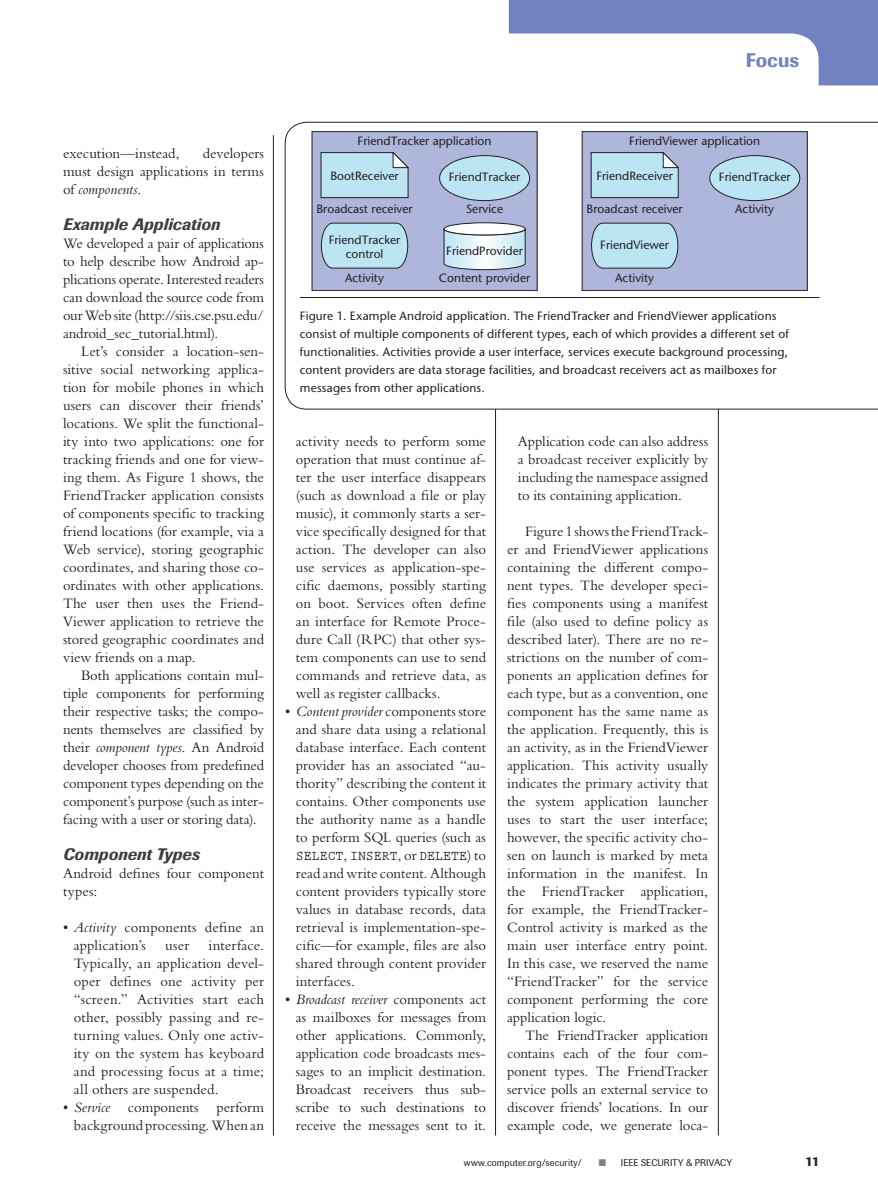
<style>
.page{position:relative;width:878px;height:1188px;background:#fff}
.page>*{position:absolute;margin:0;border:0;box-sizing:border-box;transform-origin:0 0}
.t1{font:500 19.5px "Imago";color:#7281c0}
.t2{font:italic 500 16.5px "Imago";letter-spacing:.005em;color:#3e3e3f}
.t3{font:15px/18px "Bembo Std";color:#231f20;text-align:justify}
.t4{font:700 13.5px "Prestige Elite Std";color:#231f20}
.t5{font:500 13.5px "Imago";color:#231f20}
.t6{font:500 12px/18px "Stone Sans Std";letter-spacing:.005em;color:#231f20;text-align:center}
.t7{font:9.75px "Imago";letter-spacing:.025em;color:#231f20}
.s1{font-style:italic}
.s2{font-family:"Bembo Std";font-weight:400;font-size:15px}
.s3{color:#808285}
</style>
<div class="page">
<svg style="left:509px;top:0;width:369px;height:85px"></svg>
<hr style="left:718px;top:135px;width:1px;height:1001px;background:#231f20">
<hr style="left:495px;top:135px;width:1px;height:1001px;background:#231f20">
<hr style="left:273px;top:135px;width:1px;height:1001px;background:#231f20">
<svg style="left:285px;top:122px;width:593px;height:288px"></svg>
<div style="left:300px;top:302px;width:519px;height:90px;background:#fff"></div>
<hr style="left:300px;top:297px;width:519px;height:1px;background:#231f20">
<h1 class="t1" style="left:745px;top:49px;width:55px">Focus</h1>
<p class="t3" style="left:63px;top:144px;width:202px;text-indent:140px">developers must design applications in terms of <span class="s1">components</span>.</p>
<p class="t2" style="left:63px;top:214px;width:158px">Example Application</p>
<p class="t3" style="left:63px;top:234px;width:202px">We developed a pair of applications to help describe how Android ap&shy;plications operate. Interested readers can download the source code from our Web site (http://siis.cse.psu.edu/ android_sec_tutorial.html).</p>
<p class="t3" style="left:63px;top:342px;width:202px;text-indent:18px">Let’s consider a location-sen&shy;sitive social networking applica&shy;tion for mobile phones in which users can discover their friends’ locations. We split the functional&shy;ity into two applications: one for tracking friends and one for view&shy;ing them. As Figure 1 shows, the FriendTracker application consists of components specific to tracking friend locations (for example, via a Web service), storing geographic coordinates, and sharing those co&shy;ordinates with other applications.<br>The user then uses the Friend-Viewer application to retrieve the stored geographic coordinates and view friends on a map.</p>
<p class="t3" style="left:63px;top:666px;width:202px;text-indent:18px">Both applications contain mul&shy;tiple components for performing their respective tasks; the compo&shy;nents themselves are classified by their <span class="s1">component types</span>. An Android developer chooses from predefined component types depending on the component’s purpose (such as inter&shy;facing with a user or storing data).</p>
<p class="t2" style="left:63px;top:844px;width:138px">Component Types</p>
<p class="t3" style="left:63px;top:864px;width:202px">Android defines four component types:</p>
<p class="t3" style="left:74px;top:918px;width:192px;text-indent:-11px">• <span class="s1">Activity</span> components define an application’s</p>
<p class="t3" style="left:63px;top:144px;width:118px">execution—instead,</p>
<p class="t3" style="left:74px;top:936px;width:192px;text-indent:135px">interface.<br>Typically, an application devel&shy;oper defines one activity per “screen.” Activities start each other, possibly passing and re&shy;turning values. Only one activ&shy;ity on the system has keyboard and processing focus at a time; all others are suspended.</p>
<p class="t3" style="left:63px;top:1098px;width:202px;text-align:right">• <span class="s1">Service</span> components perform background processing. When an</p>
<p class="t3" style="left:165px;top:936px;width:25px">user</p>
<p class="t6" style="left:357px;top:132px;width:135px">FriendTracker application</p>
<p class="t6" style="left:330px;top:166px;width:70px">BootReceiver</p>
<p class="t6" style="left:316px;top:199px;width:98px">Broadcast receiver</p>
<p class="t6" style="left:449px;top:168px;width:73px">FriendTracker</p>
<p class="t6" style="left:466px;top:199px;width:39px">Service</p>
<p class="t6" style="left:329px;top:233px;width:73px;line-height:13.5px">FriendTracker control</p>
<p class="t6" style="left:345px;top:268px;width:40px">Activity</p>
<p class="t6" style="left:446px;top:241px;width:78px">FriendProvider</p>
<p class="t6" style="left:439px;top:268px;width:93px">Content provider</p>
<p class="t6" style="left:629px;top:132px;width:132px">FriendViewer application</p>
<p class="t6" style="left:596px;top:166px;width:78px">FriendReceiver</p>
<p class="t6" style="left:586px;top:199px;width:98px">Broadcast receiver</p>
<p class="t6" style="left:719px;top:168px;width:73px">FriendTracker</p>
<p class="t6" style="left:735px;top:199px;width:40px">Activity</p>
<p class="t6" style="left:600px;top:235px;width:70px">FriendViewer</p>
<p class="t6" style="left:615px;top:268px;width:40px">Activity</p>
<p class="t6" style="left:300px;top:306px;width:490px;text-align:left">Figure 1. Example Android application. The FriendTracker and FriendViewer applications consist of multiple components of different types, each of which provides a different set of functionalities. Activities provide a user interface, services execute background processing, content providers are data storage facilities, and broadcast receivers act as mailboxes for messages from other applications.</p>
<p class="t3" style="left:296px;top:432px;width:192px">activity needs to perform some operation that must continue af&shy;ter the user interface disappears (such as download a file or play music), it commonly starts a ser&shy;vice specifically designed for that action. The developer can also use services as application-spe&shy;cific daemons, possibly starting on boot. Services often define an interface for Remote Proce&shy;dure Call (RPC) that other sys&shy;tem components can use to send commands and retrieve data, as well as register callbacks.</p>
<p class="t3" style="left:296px;top:702px;width:192px;text-indent:-11px">• <span class="s1">Content provider</span> components store and share data using a relational database interface. Each content provider has an associated “au&shy;thority” describing the content it contains. Other components use the authority name as a handle to perform SQL queries (such as</p>
<p class="t4" style="left:296px;top:848px;width:192px">SELECT<span class="s2">,</span> INSERT<span class="s2">, or</span> DELETE<span class="s2">) to</span></p>
<p class="t3" style="left:296px;top:864px;width:192px">read and write content. Although content providers typically store values in database records, data retrieval is implementation-spe&shy;cific—for example, files are also shared through content provider interfaces.</p>
<p class="t3" style="left:296px;top:990px;width:192px;text-indent:-11px">• <span class="s1">Broadcast receiver</span> components act as mailboxes for messages from other applications. Commonly, application code broadcasts mes&shy;sages to an implicit destination.<br>Broadcast receivers thus sub&shy;scribe to such destinations to receive the messages sent to it.</p>
<p class="t3" style="left:518px;top:432px;width:192px">Application code can also address a broadcast receiver explicitly by including the namespace assigned to its containing application.</p>
<p class="t3" style="left:507px;top:522px;width:202px;text-indent:18px">Figure 1 shows the FriendTrack&shy;er and FriendViewer applications containing the different compo&shy;nent types. The developer speci&shy;fies components using a manifest file (also used to define policy as described later). There are no re&shy;strictions on the number of com&shy;ponents an application defines for each type, but as a convention, one component has the same name as the application. Frequently, this is an activity, as in the FriendViewer application. This activity usually indicates the primary activity that the system application launcher uses to start the user interface; however, the specific activity cho&shy;sen on launch is marked by meta information in the manifest. In the FriendTracker application, for example, the FriendTracker-Control activity is marked as the main user interface entry point.<br>In this case, we reserved the name “FriendTracker” for the service component performing the core application logic.</p>
<p class="t3" style="left:507px;top:1026px;width:202px;text-indent:18px">The FriendTracker application contains each of the four com&shy;ponent types. The FriendTracker service polls an external service to discover friends’ locations. In our example code, we generate loca-</p>
<p class="t7" style="left:463px;top:1156px;width:119px">www.computer.org/security/</p>
<p class="t7" style="left:598px;top:1156px;width:28px"><span class="s3">■</span> IEEE</p>
<p class="t7" style="left:641px;top:1156px;width:93px">Security &amp; Privacy</p>
<p class="t5" style="left:805px;top:1153px;width:16px">11</p>
</div>
